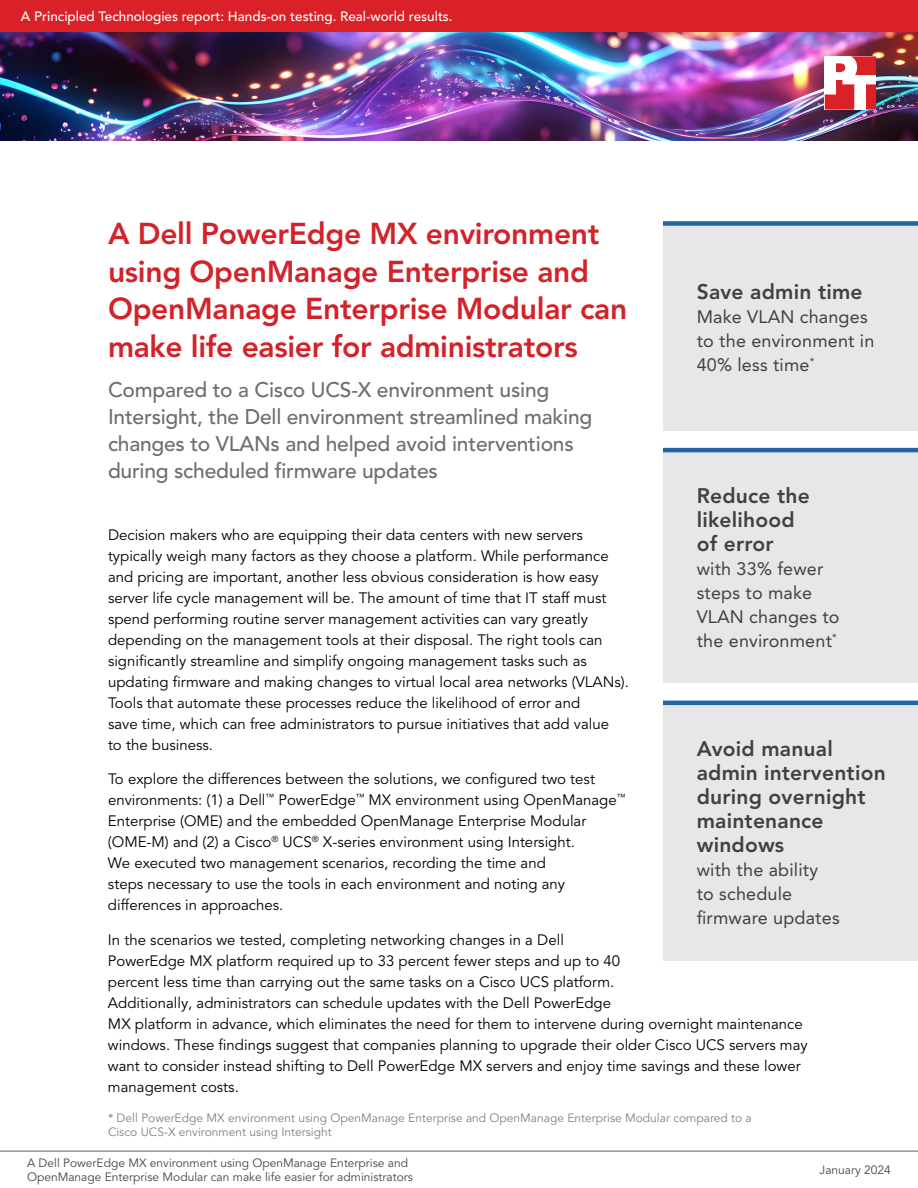
<style>
.page{position:relative;width:918px;height:1188px;background:#fff}
.page>*{position:absolute;margin:0;border:0;box-sizing:border-box;transform-origin:0 0}
.t1{font:800 30px/37.5px "Avenir LT Pro";letter-spacing:-.01em;color:#d2232a}
.t2{font:500 21px/27px "Avenir LT Pro";letter-spacing:-.01em;color:#6d6e71}
.t3{font:800 21px/24px "Avenir LT Pro";letter-spacing:.01em;color:#414042}
.t4{font:18px/24px "Avenir LT Pro";letter-spacing:.01em;color:#414042}
.t5{font:15px/21px "Avenir LT Pro";color:#000}
.t6{font:500 13.5px "Avenir LT Pro";color:#fff}
.t7{font:12px/14.4px "Avenir LT Pro";color:#808285}
.t8{font:12px/14.4px "Avenir LT Pro";color:#464547}
</style>
<div class="page">
<div style="left:663px;top:224px;width:255px;height:207px;background:#e6e7e8"></div>
<div style="left:663px;top:221px;width:255px;height:5px;background:#2164aa"></div>
<div style="left:663px;top:451px;width:255px;height:232px;background:#e6e7e8"></div>
<hr style="left:663px;top:448px;width:255px;height:4px;background:#2164aa">
<div style="left:663px;top:703px;width:255px;height:258px;background:#e6e7e8"></div>
<hr style="left:663px;top:701px;width:255px;height:4px;background:#2164aa">
<img style="left:0;top:33px;width:918px;height:108px">
<hr style="left:0;top:1151px;width:918px;height:1px;background:#616264">
<div style="left:0;top:0;width:918px;height:32px;background:#da2128"></div>
<svg style="left:825px;top:56px;width:51px;height:54px"></svg>
<p class="t6" style="left:21px;top:9px;width:433px">A Principled Technologies report: Hands-on testing. Real-world results.</p>
<h1 class="t1" style="left:108px;top:215px;width:521px">A Dell PowerEdge MX environment using OpenManage Enterprise and OpenManage Enterprise Modular can make life easier for administrators</h1>
<h2 class="t2" style="left:108px;top:377px;width:486px">Compared to a Cisco UCS-X environment using Intersight, the Dell environment streamlined making changes to VLANs and helped avoid interventions during scheduled firmware updates</h2>
<h2 class="t3" style="left:697px;top:280px;width:167px">Save admin time</h2>
<p class="t4" style="left:697px;top:305px;width:179px">Make VLAN changes to the environment in<br>40% less time<sup>*</sup></p>
<h2 class="t3" style="left:697px;top:484px;width:115px">Reduce the likelihood of error</h2>
<p class="t4" style="left:697px;top:557px;width:144px">with 33% fewer steps to make<br>VLAN changes to the environment<sup>*</sup></p>
<p class="t5" style="left:108px;top:524px;width:522px">Decision makers who are equipping their data centers with new servers typically weigh many factors as they choose a platform. While performance and pricing are important, another less obvious consideration is how easy server life cycle management will be. The amount of time that IT staff must spend performing routine server management activities can vary greatly depending on the management tools at their disposal. The right tools can significantly streamline and simplify ongoing management tasks such as updating firmware and making changes to virtual local area networks (VLANs).<br>Tools that automate these processes reduce the likelihood of error and<br>save time, which can free administrators to pursue initiatives that add value<br>to the business.</p>
<p class="t5" style="left:108px;top:769px;width:519px">To explore the differences between the solutions, we configured two test environments: (1) a Dell<sup>™</sup> PowerEdge<sup>™</sup> MX environment using OpenManage<sup>™ </sup>Enterprise (OME) and the embedded OpenManage Enterprise Modular (OME-M) and (2) a Cisco<sup>®</sup> UCS<sup>®</sup> X-series environment using Intersight.<br>We executed two management scenarios, recording the time and<br>steps necessary to use the tools in each environment and noting any differences in approaches.</p>
<p class="t5" style="left:108px;top:929px;width:701px">In the scenarios we tested, completing networking changes in a Dell<br>PowerEdge MX platform required up to 33 percent fewer steps and up to 40<br>percent less time than carrying out the same tasks on a Cisco UCS platform.<br>Additionally, administrators can schedule updates with the Dell PowerEdge<br>MX platform in advance, which eliminates the need for them to intervene during overnight maintenance windows. These findings suggest that companies planning to upgrade their older Cisco UCS servers may want to consider instead shifting to Dell PowerEdge MX servers and enjoy time savings and these lower management costs.</p>
<h2 class="t3" style="left:697px;top:737px;width:190px">Avoid manual admin intervention during overnight maintenance windows</h2>
<p class="t4" style="left:697px;top:858px;width:144px">with the ability to schedule firmware updates</p>
<p class="t7" style="left:108px;top:1111px;width:645px">* Dell PowerEdge MX environment using OpenManage Enterprise and OpenManage Enterprise Modular compared to a<br>Cisco UCS-X environment using Intersight</p>
<p class="t8" style="left:27px;top:1156px;width:387px">A Dell PowerEdge MX environment using OpenManage Enterprise and<br>OpenManage Enterprise Modular can make life easier for administrators</p>
<p class="t8" style="left:820px;top:1163px;width:73px">January 2024</p>
</div>
